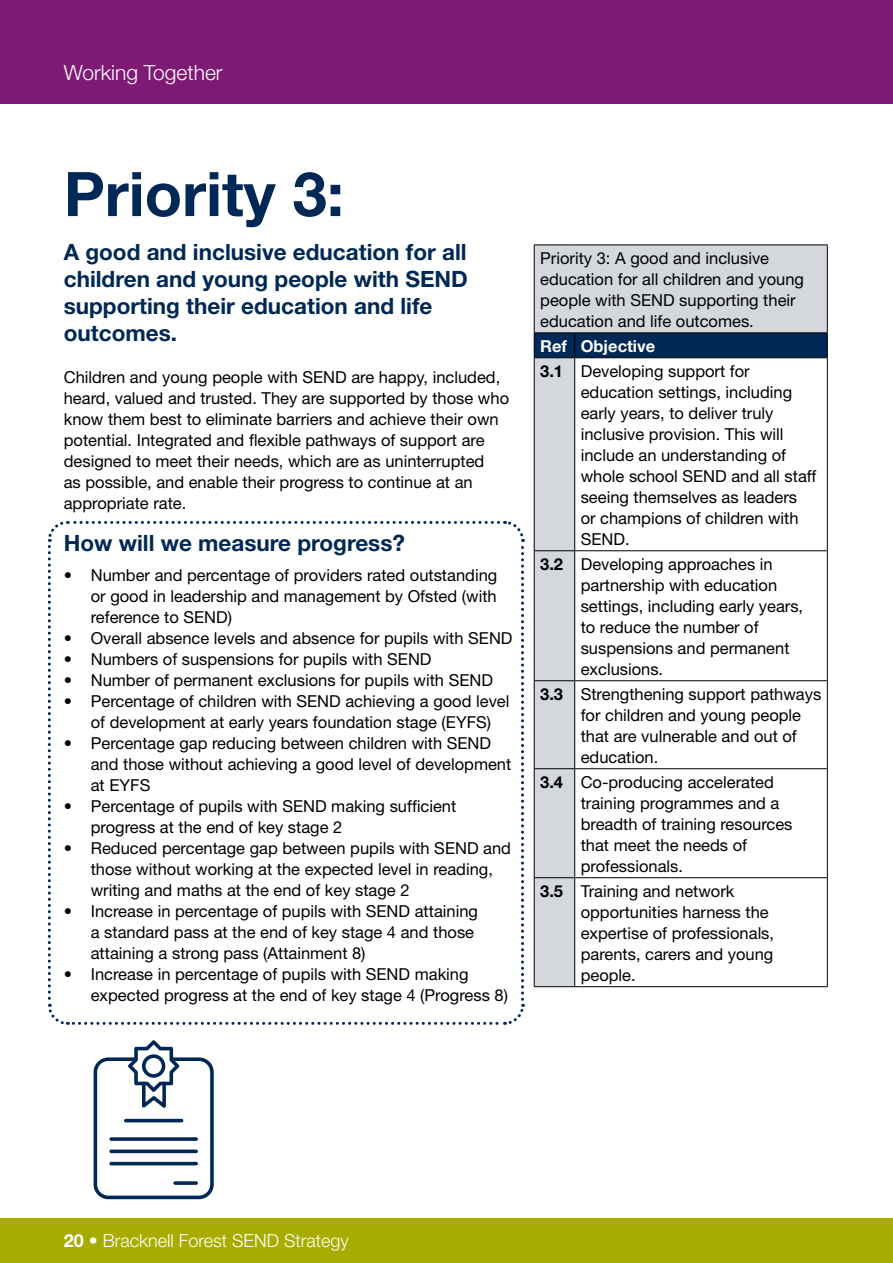
<style>
.page{position:relative;width:893px;height:1263px;background:#fff}
.page>*{position:absolute;margin:0;border:0;box-sizing:border-box;transform-origin:0 0}
.Sub_heading{font:700 61.5px "Helvetica Neue";color:#002856}
.Sub_heading-2{font:700 22.5px/27px "Helvetica Neue";color:#002856}
.t1{font:300 21px "Helvetica Neue";color:#fff}
.t2{font:300 18px "Helvetica Neue";color:#fff}
.Body{font:16.5px/21px "Helvetica Neue";color:#000}
.Body-2{font:700 16.5px "Helvetica Neue";color:#000}
.Body-3{font:700 16.5px "Helvetica Neue";color:#fff}
.s1{font-weight:700}
</style>
<div class="page">
<div style="left:0;top:0;width:893px;height:104px;background:#7e1974"></div>
<div style="left:0;top:1218px;width:893px;height:45px;background:#a7ac00"></div>
<svg style="left:535px;top:245px;width:292px;height:741px"></svg>
<div style="left:534px;top:333px;width:294px;height:24px;background:#002856"></div>
<hr style="left:534px;top:357px;width:41px;height:1px;background:#000">
<hr style="left:534px;top:358px;width:1px;height:192px;background:#000">
<hr style="left:575px;top:357px;width:253px;height:1px;background:#000">
<hr style="left:574px;top:358px;width:1px;height:192px;background:#000">
<hr style="left:827px;top:358px;width:1px;height:192px;background:#000">
<hr style="left:534px;top:550px;width:41px;height:1px;background:#000">
<hr style="left:534px;top:551px;width:1px;height:129px;background:#000">
<hr style="left:575px;top:550px;width:253px;height:1px;background:#000">
<hr style="left:574px;top:551px;width:1px;height:129px;background:#000">
<hr style="left:827px;top:551px;width:1px;height:129px;background:#000">
<hr style="left:534px;top:680px;width:41px;height:1px;background:#000">
<hr style="left:534px;top:681px;width:1px;height:87px;background:#000">
<hr style="left:575px;top:680px;width:253px;height:1px;background:#000">
<hr style="left:574px;top:681px;width:1px;height:87px;background:#000">
<hr style="left:827px;top:681px;width:1px;height:87px;background:#000">
<hr style="left:534px;top:768px;width:41px;height:1px;background:#000">
<hr style="left:534px;top:769px;width:1px;height:108px;background:#000">
<hr style="left:575px;top:768px;width:253px;height:1px;background:#000">
<hr style="left:574px;top:769px;width:1px;height:108px;background:#000">
<hr style="left:827px;top:769px;width:1px;height:108px;background:#000">
<hr style="left:534px;top:877px;width:41px;height:1px;background:#000">
<hr style="left:534px;top:878px;width:1px;height:108px;background:#000">
<hr style="left:575px;top:877px;width:253px;height:1px;background:#000">
<hr style="left:574px;top:878px;width:1px;height:108px;background:#000">
<hr style="left:827px;top:878px;width:1px;height:108px;background:#000">
<hr style="left:534px;top:986px;width:41px;height:1px;background:#000">
<hr style="left:575px;top:986px;width:253px;height:1px;background:#000">
<hr style="left:534px;top:244px;width:41px;height:1px;background:#000">
<hr style="left:534px;top:245px;width:1px;height:87px;background:#000">
<hr style="left:575px;top:244px;width:253px;height:1px;background:#000">
<hr style="left:827px;top:245px;width:1px;height:87px;background:#000">
<hr style="left:534px;top:332px;width:41px;height:1px;background:#000">
<hr style="left:575px;top:332px;width:253px;height:1px;background:#000">
<svg style="left:47px;top:520px;width:478px;height:505px"></svg>
<svg style="left:94px;top:1040px;width:120px;height:159px"></svg>
<p class="t1" style="left:64px;top:60px;width:160px">Working Together</p>
<p class="Sub_heading" style="left:64px;top:156px;width:282px">Priority 3:</p>
<p class="Sub_heading-2" style="left:64px;top:238px;width:406px">A good and inclusive education for all children and young people with SEND supporting their education and life outcomes.</p>
<p class="Body" style="left:64px;top:366px;width:447px">Children and young people with SEND are happy, included, heard, valued and trusted. They are supported by those who know them best to eliminate barriers and achieve their own potential. Integrated and flexible pathways of support are designed to meet their needs, which are as uninterrupted<br>as possible, and enable their progress to continue at an appropriate rate.</p>
<p class="Sub_heading-2" style="left:64px;top:529px;width:343px">How will we measure progress?</p>
<p class="Body" style="left:91px;top:564px;width:408px;text-align:justify;text-indent:-27px">• Number and percentage of providers rated outstanding or good in leadership and management by Ofsted (with reference to SEND)</p>
<p class="Body" style="left:64px;top:627px;width:450px">• Overall absence levels and absence for pupils with SEND</p>
<p class="Body" style="left:64px;top:648px;width:369px">• Numbers of suspensions for pupils with SEND</p>
<p class="Body" style="left:64px;top:669px;width:431px">• Number of permanent exclusions for pupils with SEND</p>
<p class="Body" style="left:64px;top:690px;width:447px;text-align:center">• Percentage of children with SEND achieving a good level of development at early years foundation stage (EYFS)</p>
<p class="Body" style="left:91px;top:732px;width:422px;text-indent:-27px">• Percentage gap reducing between children with SEND and those without achieving a good level of development at EYFS</p>
<p class="Body" style="left:91px;top:795px;width:367px;text-indent:-27px">• Percentage of pupils with SEND making sufficient progress at the end of key stage 2</p>
<p class="Body" style="left:91px;top:837px;width:422px;text-indent:-27px">• Reduced percentage gap between pupils with SEND and those without working at the expected level in reading, writing and maths at the end of key stage 2</p>
<p class="Body" style="left:91px;top:900px;width:389px;text-indent:-27px">• Increase in percentage of pupils with SEND attaining a standard pass at the end of key stage 4 and those attaining a strong pass (Attainment 8)</p>
<p class="Body" style="left:91px;top:963px;width:419px;text-indent:-27px">• Increase in percentage of pupils with SEND making expected progress at the end of key stage 4 (Progress 8)</p>
<p class="Body" style="left:540px;top:247px;width:265px">Priority 3: A good and inclusive education for all children and young people with SEND supporting their education and life outcomes.</p>
<p class="Body-3" style="left:540px;top:336px;width:28px">Ref</p>
<p class="Body-3" style="left:581px;top:336px;width:76px">Objective</p>
<p class="Body-2" style="left:540px;top:361px;width:24px">3.1</p>
<p class="Body" style="left:581px;top:360px;width:237px">Developing support for education settings, including early years, to deliver truly inclusive provision. This will include an understanding of whole school SEND and all staff seeing themselves as leaders<br>or champions of children with<br>SEND.</p>
<p class="Body-2" style="left:540px;top:554px;width:24px">3.2</p>
<p class="Body" style="left:581px;top:553px;width:224px">Developing approaches in partnership with education settings, including early years, to reduce the number of suspensions and permanent exclusions.</p>
<p class="Body-2" style="left:540px;top:683px;width:24px">3.3</p>
<p class="Body" style="left:581px;top:683px;width:242px">Strengthening support pathways for children and young people that are vulnerable and out of education.</p>
<p class="Body-2" style="left:540px;top:771px;width:24px">3.4</p>
<p class="Body" style="left:581px;top:771px;width:213px">Co-producing accelerated training programmes and a breadth of training resources that meet the needs of professionals.</p>
<p class="Body-2" style="left:540px;top:880px;width:24px">3.5</p>
<p class="Body" style="left:581px;top:880px;width:195px">Training and network opportunities harness the expertise of professionals, parents, carers and young people.</p>
<p class="t2" style="left:64px;top:1230px;width:287px"><span class="s1">20</span> • Bracknell Forest SEND Strategy</p>
</div>
